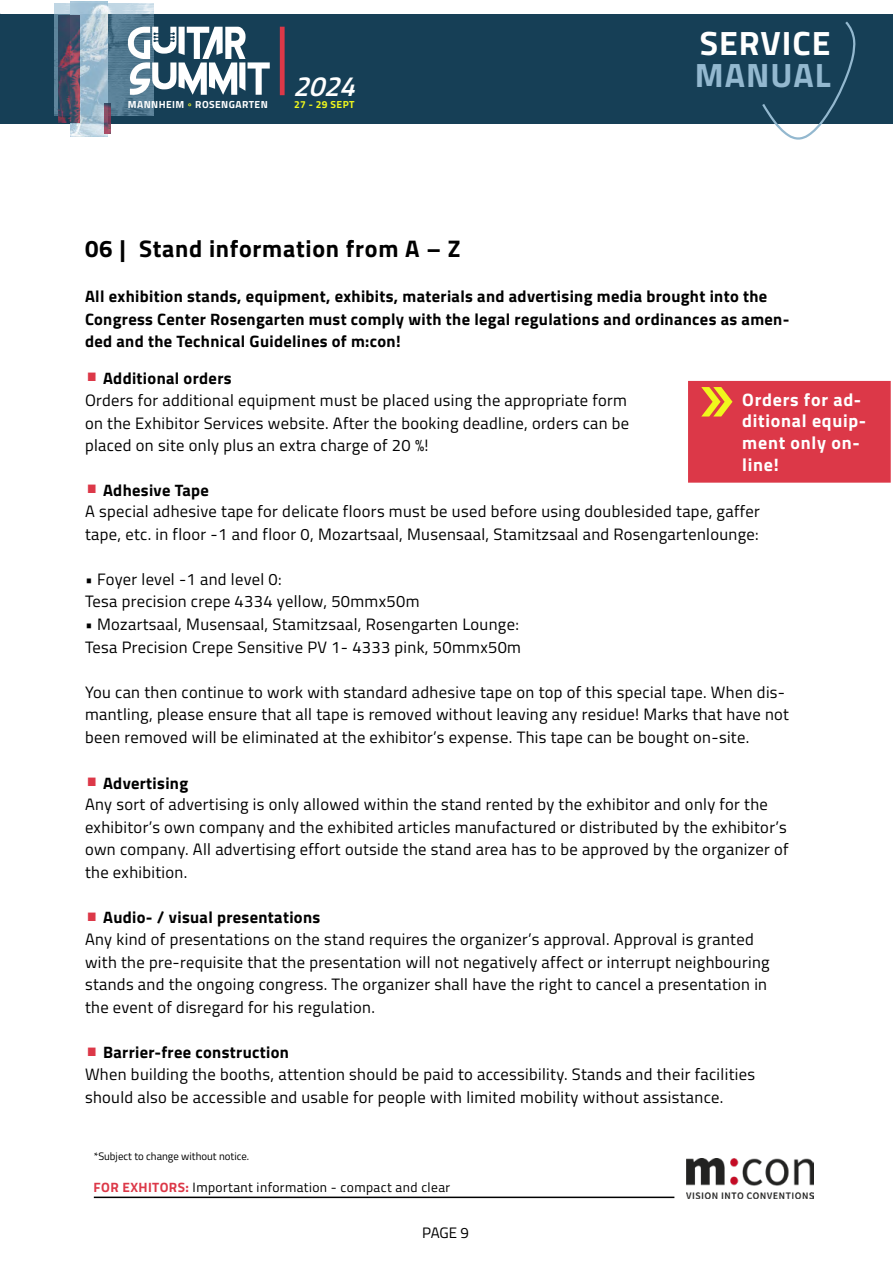
<style>
.page{position:relative;width:893px;height:1263px;background:#fff}
.page>*{position:absolute;margin:0;border:0;box-sizing:border-box;transform-origin:0 0}
.t1{font:700 33.75px "Titillium Web";letter-spacing:.03em;color:#fff}
.t2{font:700 33.75px "Titillium Web";letter-spacing:.03em;color:#93b8cf}
.t3{font:italic 600 27.9px "Titillium Web";color:#fff}
.t4{font:700 24px "Titillium Web";letter-spacing:.03em;color:#000}
.t5{font:700 18px/21.8px "Titillium Web";letter-spacing:.04em;color:#fff}
.t6{font:16.5px/22.5px "Titillium Web";letter-spacing:.02em;color:#000}
.t7{font:700 16.5px/22.5px "Titillium Web";letter-spacing:.02em;color:#000}
.t8{font:15.15px "Titillium Web";color:#000}
.t9{font:13.5px "Titillium Web";letter-spacing:.03em;color:#000}
.t10{font:10.8px "Titillium Web";color:#000}
.t11{font:700 10.2px "Titillium Web";letter-spacing:.04em;color:#fff}
.t12{font:700 10.2px "Titillium Web";letter-spacing:.04em;color:#f0f71c}
.s1{font-weight:700;font-size:30px;color:#dc3848}
.s2{font-weight:700}
.s3{font-weight:700;color:#dc3848}
</style>
<div class="page">
<div style="left:0;top:14px;width:893px;height:109px;background:#163f56"></div>
<img style="left:55px;top:4px;width:98px;height:111px">
<img style="left:71px;top:1px;width:37px;height:135px">
<img style="left:105px;top:103px;width:6px;height:30px">
<img style="left:58px;top:16px;width:21px;height:107px">
<svg style="left:128px;top:27px;width:142px;height:68px"></svg>
<div style="left:280px;top:27px;width:5px;height:68px;background:#dc3848"></div>
<svg style="left:760px;top:21px;width:96px;height:119px"></svg>
<img style="left:686px;top:1158px;width:128px;height:40px">
<hr style="left:94px;top:1196px;width:580px;height:2px;background:#000">
<div style="left:690px;top:383px;width:198px;height:97px;background:#dc3848"></div>
<div style="left:688px;top:381px;width:203px;height:102px;border:5px solid #dc3848"></div>
<svg style="left:701px;top:387px;width:31px;height:29px"></svg>
<p class="t11" style="left:128px;top:96px;width:141px">MANNHEIM <sub>°</sub> ROSENGARTEN</p>
<h2 class="t3" style="left:293px;top:65px;width:73px">2024</h2>
<p class="t12" style="left:294px;top:96px;width:62px">27 - 29 SEPT</p>
<h3 class="t4" style="left:85px;top:230px;width:377px">06 | Stand information from A – Z</h3>
<h1 class="t1" style="left:700px;top:18px;width:132px">SERVICE</h1>
<h1 class="t2" style="left:695px;top:50px;width:137px">MANUAL</h1>
<p class="t7" style="left:85px;top:284px;width:706px">All exhibition stands, equipment, exhibits, materials and advertising media brought into the<br>Congress Center Rosengarten must comply with the legal regulations and ordinances as amen&shy;ded and the Technical Guidelines of m:con!</p>
<p class="t6" style="left:85px;top:366px;width:546px"><span class="s1">•</span> <span class="s2">Additional orders<br></span>Orders for additional equipment must be placed using the appropriate form on the Exhibitor Services website. After the booking deadline, orders can be placed on site only plus an extra charge of 20 %!</p>
<p class="t6" style="left:85px;top:479px;width:676px;line-height:21px"><span class="s1">•</span> <span class="s2">Adhesive Tape<br></span>A special adhesive tape for delicate floors must be used before using doublesided tape, gaffer</p>
<p class="t6" style="left:85px;top:522px;width:675px">tape, etc. in floor -1 and floor 0, Mozartsaal, Musensaal, Stamitzsaal and Rosengartenlounge:</p>
<p class="t6" style="left:85px;top:567px;width:336px">• Foyer level -1 and level 0:<br>Tesa precision crepe 4334 yellow, 50mmx50m</p>
<p class="t6" style="left:85px;top:612px;width:437px">• Mozartsaal, Musensaal, Stamitzsaal, Rosengarten Lounge:<br>Tesa Precision Crepe Sensitive PV 1- 4333 pink, 50mmx50m</p>
<p class="t6" style="left:85px;top:680px;width:705px">You can then continue to work with standard adhesive tape on top of this special tape. When dis&shy;mantling, please ensure that all tape is removed without leaving any residue! Marks that have not been removed will be eliminated at the exhibitor’s expense. This tape can be bought on-site.</p>
<p class="t6" style="left:85px;top:772px;width:684px;line-height:21px"><span class="s1">•</span> <span class="s2">Advertising<br></span>Any sort of advertising is only allowed within the stand rented by the exhibitor and only for the</p>
<p class="t6" style="left:85px;top:815px;width:705px">exhibitor’s own company and the exhibited articles manufactured or distributed by the exhibitor’s own company. All advertising effort outside the stand area has to be approved by the organizer of the exhibition.</p>
<p class="t6" style="left:85px;top:905px;width:686px"><span class="s1">•</span> <span class="s2">Audio- / visual presentations<br></span>Any kind of presentations on the stand requires the organizer’s approval. Approval is granted with the pre-requisite that the presentation will not negatively affect or interrupt neighbouring stands and the ongoing congress. The organizer shall have the right to cancel a presentation in the event of disregard for his regulation.</p>
<p class="t6" style="left:85px;top:1040px;width:671px"><span class="s1">•</span> <span class="s2">Barrier-free construction<br></span>When building the booths, attention should be paid to accessibility. Stands and their facilities should also be accessible and usable for people with limited mobility without assistance.</p>
<p class="t5" style="left:742px;top:387px;width:126px">Orders for ad&shy;ditional equip&shy;ment only on&shy;line!</p>
<p class="t10" style="left:94px;top:1149px;width:157px">*Subject to change without notice.</p>
<p class="t9" style="left:94px;top:1177px;width:358px"><span class="s3">FOR EXHITORS:</span> Important information - compact and clear</p>
<p class="t8" style="left:422px;top:1221px;width:48px">PAGE 9</p>
</div>
